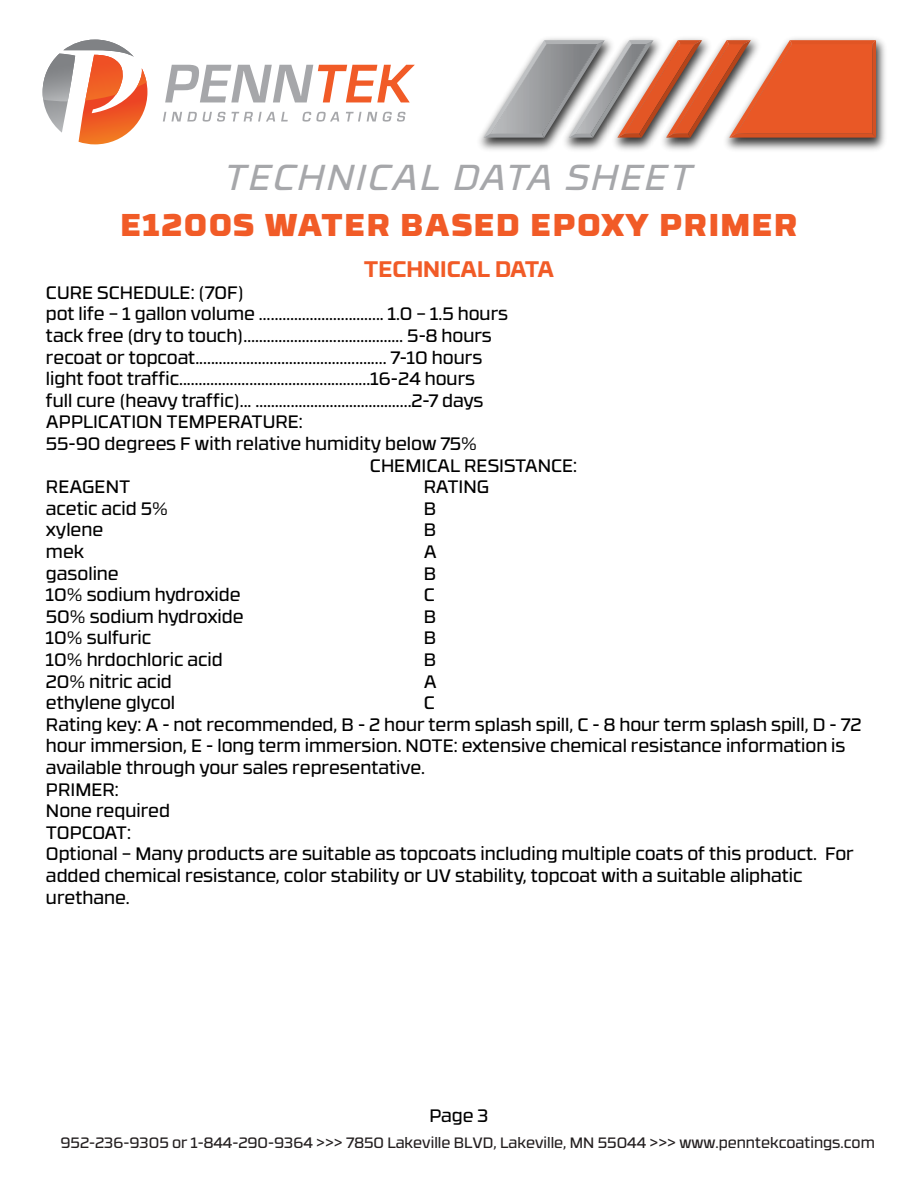
<style>
.page{position:relative;width:918px;height:1188px;background:#fff}
.page>*{position:absolute;margin:0;border:0;box-sizing:border-box;transform-origin:0 0}
.t1{font:italic 36px "RB No 3.1";letter-spacing:.07em;color:#a6a7aa}
.t2{font:900 31.5px "RB No 3.1";letter-spacing:.07em;color:#f15b27}
.t3{font:700 22.5px "RB No 3.1";color:#f15b27}
.t4{font:18px/21.6px "RB No 3.1";color:#000}
.t5{font:15px "RB No 3.1";color:#231f20}
</style>
<div class="page">
<svg style="left:165px;top:65px;width:250px;height:37px"></svg>
<svg style="left:163px;top:112px;width:112px;height:10px"></svg>
<svg style="left:281px;top:112px;width:7px;height:10px"></svg>
<svg style="left:302px;top:112px;width:37px;height:10px"></svg>
<svg style="left:346px;top:112px;width:60px;height:10px"></svg>
<img style="left:479px;top:38px;width:79px;height:112px">
<img style="left:558px;top:38px;width:49px;height:112px">
<img style="left:607px;top:38px;width:278px;height:112px">
<img style="left:655px;top:38px;width:111px;height:112px">
<svg style="left:484px;top:40px;width:392px;height:98px"></svg>
<svg style="left:43px;top:40px;width:104px;height:104px"></svg>
<h1 class="t1" style="left:225px;top:150px;width:470px">TECHNICAL DATA SHEET</h1>
<h2 class="t2" style="left:121px;top:198px;width:678px">E1200S WATER BASED EPOXY PRIMER</h2>
<p class="t3" style="left:364px;top:251px;width:192px">TECHNICAL DATA</p>
<p class="t4" style="left:46px;top:280px;width:200px">CURE SCHEDULE: (70F)</p>
<p class="t4" style="left:46px;top:302px;width:464px">pot life – 1 gallon volume …………………...…..... 1.0 – 1.5 hours</p>
<p class="t4" style="left:46px;top:324px;width:447px">tack free (dry to touch)………………………..………… 5-8 hours</p>
<p class="t4" style="left:46px;top:345px;width:438px">recoat or topcoat.....…………………………………..... 7-10 hours</p>
<p class="t4" style="left:46px;top:367px;width:431px">light foot traffic...……………………………...……....16-24 hours</p>
<p class="t4" style="left:46px;top:388px;width:439px">full cure (heavy traffic)... ………………………………....2-7 days</p>
<p class="t4" style="left:46px;top:410px;width:258px">APPLICATION TEMPERATURE:</p>
<p class="t4" style="left:46px;top:432px;width:432px">55-90 degrees F with relative humidity below 75%</p>
<p class="t4" style="left:370px;top:453px;width:209px">CHEMICAL RESISTANCE:</p>
<p class="t4" style="left:46px;top:475px;width:86px">REAGENT</p>
<p class="t4" style="left:424px;top:475px;width:67px">RATING</p>
<p class="t4" style="left:46px;top:496px;width:123px">acetic acid 5%</p>
<p class="t4" style="left:424px;top:496px;width:14px">B</p>
<p class="t4" style="left:46px;top:518px;width:59px">xylene</p>
<p class="t4" style="left:424px;top:518px;width:14px">B</p>
<p class="t4" style="left:46px;top:540px;width:40px">mek</p>
<p class="t4" style="left:424px;top:540px;width:14px">A</p>
<p class="t4" style="left:46px;top:561px;width:74px">gasoline</p>
<p class="t4" style="left:424px;top:561px;width:14px">B</p>
<p class="t4" style="left:46px;top:583px;width:196px">10% sodium hydroxide</p>
<p class="t4" style="left:424px;top:583px;width:13px">C</p>
<p class="t4" style="left:46px;top:604px;width:199px">50% sodium hydroxide</p>
<p class="t4" style="left:424px;top:604px;width:14px">B</p>
<p class="t4" style="left:46px;top:626px;width:107px">10% sulfuric</p>
<p class="t4" style="left:424px;top:626px;width:14px">B</p>
<p class="t4" style="left:46px;top:648px;width:178px">10% hrdochloric acid</p>
<p class="t4" style="left:424px;top:648px;width:14px">B</p>
<p class="t4" style="left:46px;top:669px;width:127px">20% nitric acid</p>
<p class="t4" style="left:424px;top:669px;width:14px">A</p>
<p class="t4" style="left:46px;top:691px;width:131px">ethylene glycol</p>
<p class="t4" style="left:46px;top:691px;width:817px;text-indent:378px">C<br>Rating key: A - not recommended, B - 2 hour term splash spill, C - 8 hour term splash spill, D - 72 hour immersion, E - long term immersion. NOTE: extensive chemical resistance information is available through your sales representative.<br>PRIMER:<br>None required<br>TOPCOAT:<br>Optional – Many products are suitable as topcoats including multiple coats of this product. For added chemical resistance, color stability or UV stability, topcoat with a suitable aliphatic urethane.</p>
<p class="t4" style="left:429px;top:1104px;width:61px">Page 3</p>
<p class="t5" style="left:61px;top:1131px;width:816px">952-236-9305 or 1-844-290-9364 &gt;&gt;&gt; 7850 Lakeville BLVD, Lakeville, MN 55044 &gt;&gt;&gt; www.penntekcoatings.com</p>
</div>
